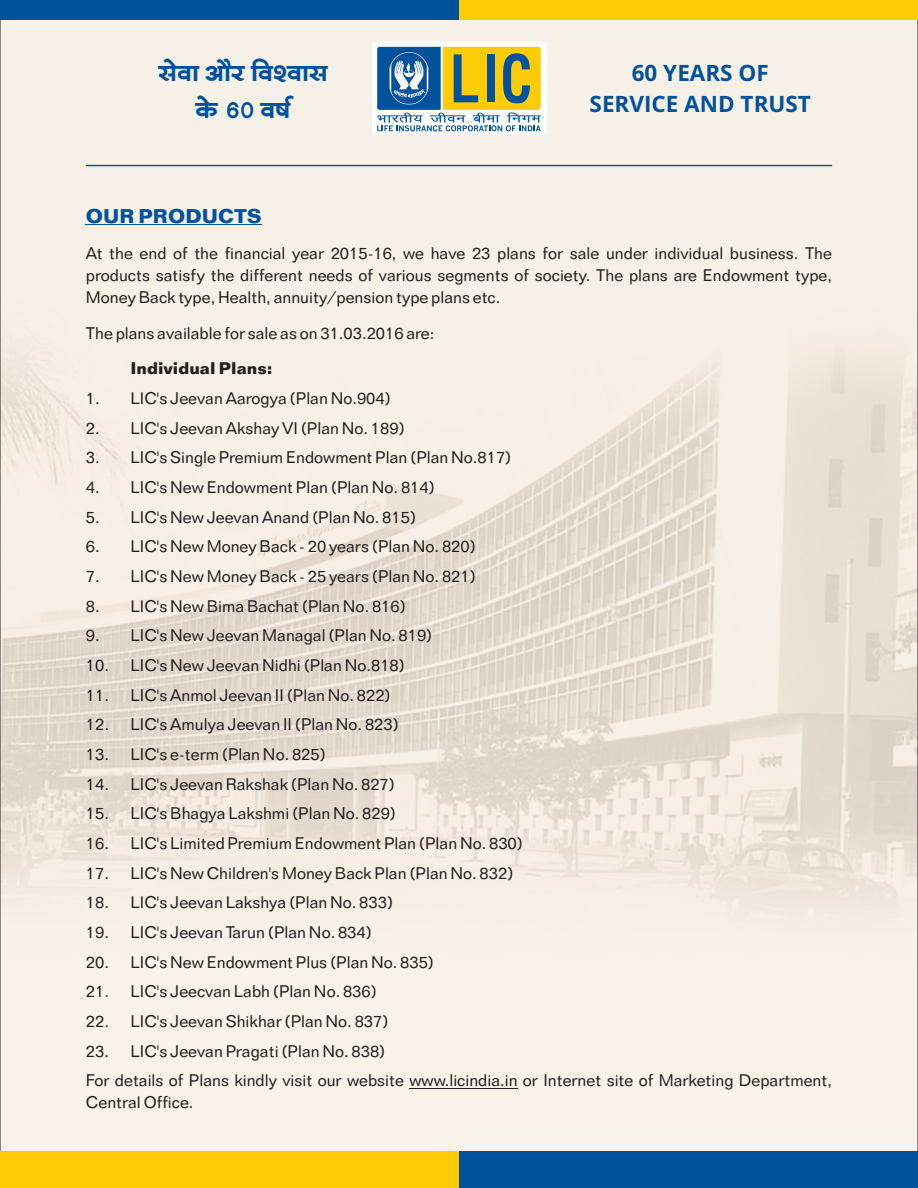
<style>
.page{position:relative;width:918px;height:1188px;background:#f7f0e6}
.page>*{position:absolute;margin:0;border:0;box-sizing:border-box;transform-origin:0 0}
.t1{font:30px/37.5px "SHREE DEV 0713 E Bold";color:#00529c;text-align:center}
.t2{font:700 22.5px/30.6px "Open Sans";color:#00529c;text-align:center}
.t3{font:700 19.5px "Folio BT";color:#00529c}
.t4{font:16.5px/21.8px "Folio BT";color:#231f20;text-align:justify}
.t5{font:700 16.5px "Folio BT";color:#231f20}
</style>
<div class="page">
<img style="left:2px;top:352px;width:914px;height:545px">
<div style="left:459px;top:1151px;width:459px;height:37px;background:#00529c"></div>
<div style="left:0;top:1151px;width:459px;height:37px;background:#ffcb04"></div>
<div style="left:0;top:0;width:459px;height:19px;background:#00529c"></div>
<div style="left:459px;top:0;width:459px;height:19px;background:#ffcb04"></div>
<div style="left:372px;top:41px;width:174px;height:94px;background:#fff"></div>
<svg style="left:374px;top:44px;width:170px;height:90px"></svg>
<svg style="left:377px;top:47px;width:164px;height:84px"></svg>
<hr style="left:86px;top:165px;width:746px;height:1px;background:#00529c">
<hr style="left:86px;top:224px;width:176px;height:1px;background:#00529c">
<hr style="left:409px;top:1088px;width:109px;height:1px;background:#231f20">
<h1 class="t1" style="left:158px;top:52px;width:171px">godm Am¡a {dídmg<br>Ho&gt;&gt;&gt; 60 df©</h1>
<h2 class="t2" style="left:590px;top:60px;width:223px">60 YEARS OF<br>SERVICE AND TRUST</h2>
<p class="t3" style="left:86px;top:208px;width:178px">OUR PRODUCTS</p>
<p class="t4" style="left:86px;top:244px;width:748px">At the end of the financial year 2015-16, we have 23 plans for sale under individual business. The products satisfy the different needs of various segments of society. The plans are Endowment type, Money Back type, Health, annuity/pension type plans etc.</p>
<p class="t4" style="left:86px;top:323px;width:350px">The plans available for sale as on 31.03.2016 are:</p>
<p class="t5" style="left:131px;top:362px;width:144px">Individual Plans:</p>
<p class="t4" style="left:86px;top:389px;width:307px">1. LIC's Jeevan Aarogya (Plan No.904)</p>
<p class="t4" style="left:86px;top:419px;width:321px">2. LIC's Jeevan Akshay VI (Plan No. 189)</p>
<p class="t4" style="left:86px;top:448px;width:427px">3. LIC's Single Premium Endowment Plan (Plan No.817)</p>
<p class="t4" style="left:86px;top:478px;width:351px">4. LIC's New Endowment Plan (Plan No. 814)</p>
<p class="t4" style="left:86px;top:508px;width:332px">5. LIC's New Jeevan Anand (Plan No. 815)</p>
<p class="t4" style="left:86px;top:537px;width:392px">6. LIC's New Money Back - 20 years (Plan No. 820)</p>
<p class="t4" style="left:86px;top:567px;width:392px">7. LIC's New Money Back - 25 years (Plan No. 821)</p>
<p class="t4" style="left:86px;top:597px;width:322px">8. LIC's New Bima Bachat (Plan No. 816)</p>
<p class="t4" style="left:86px;top:626px;width:348px">9. LIC's New Jeevan Managal (Plan No. 819)</p>
<p class="t4" style="left:86px;top:656px;width:321px">10. LIC's New Jeevan Nidhi (Plan No.818)</p>
<p class="t4" style="left:86px;top:686px;width:306px">11. LIC's Anmol Jeevan II (Plan No. 822)</p>
<p class="t4" style="left:86px;top:715px;width:315px">12. LIC's Amulya Jeevan II (Plan No. 823)</p>
<p class="t4" style="left:86px;top:745px;width:242px">13. LIC's e-term (Plan No. 825)</p>
<p class="t4" style="left:86px;top:775px;width:311px">14. LIC's Jeevan Rakshak (Plan No. 827)</p>
<p class="t4" style="left:86px;top:804px;width:312px">15. LIC's Bhagya Lakshmi (Plan No. 829)</p>
<p class="t4" style="left:86px;top:834px;width:439px">16. LIC's Limited Premium Endowment Plan (Plan No. 830)</p>
<p class="t4" style="left:86px;top:864px;width:429px">17. LIC's New Children's Money Back Plan (Plan No. 832)</p>
<p class="t4" style="left:86px;top:893px;width:309px">18. LIC's Jeevan Lakshya (Plan No. 833)</p>
<p class="t4" style="left:86px;top:923px;width:288px">19. LIC's Jeevan Tarun (Plan No. 834)</p>
<p class="t4" style="left:86px;top:953px;width:350px">20. LIC's New Endowment Plus (Plan No. 835)</p>
<p class="t4" style="left:86px;top:982px;width:293px">21. LIC's Jeecvan Labh (Plan No. 836)</p>
<p class="t4" style="left:86px;top:1012px;width:304px">22. LIC's Jeevan Shikhar (Plan No. 837)</p>
<p class="t4" style="left:86px;top:1038px;width:748px;line-height:29.7px">23. LIC's Jeevan Pragati (Plan No. 838)<br>For details of Plans kindly visit our website www.licindia.in or Internet site of Marketing Department,</p>
<p class="t4" style="left:86px;top:1093px;width:109px">Central Office.</p>
</div>
